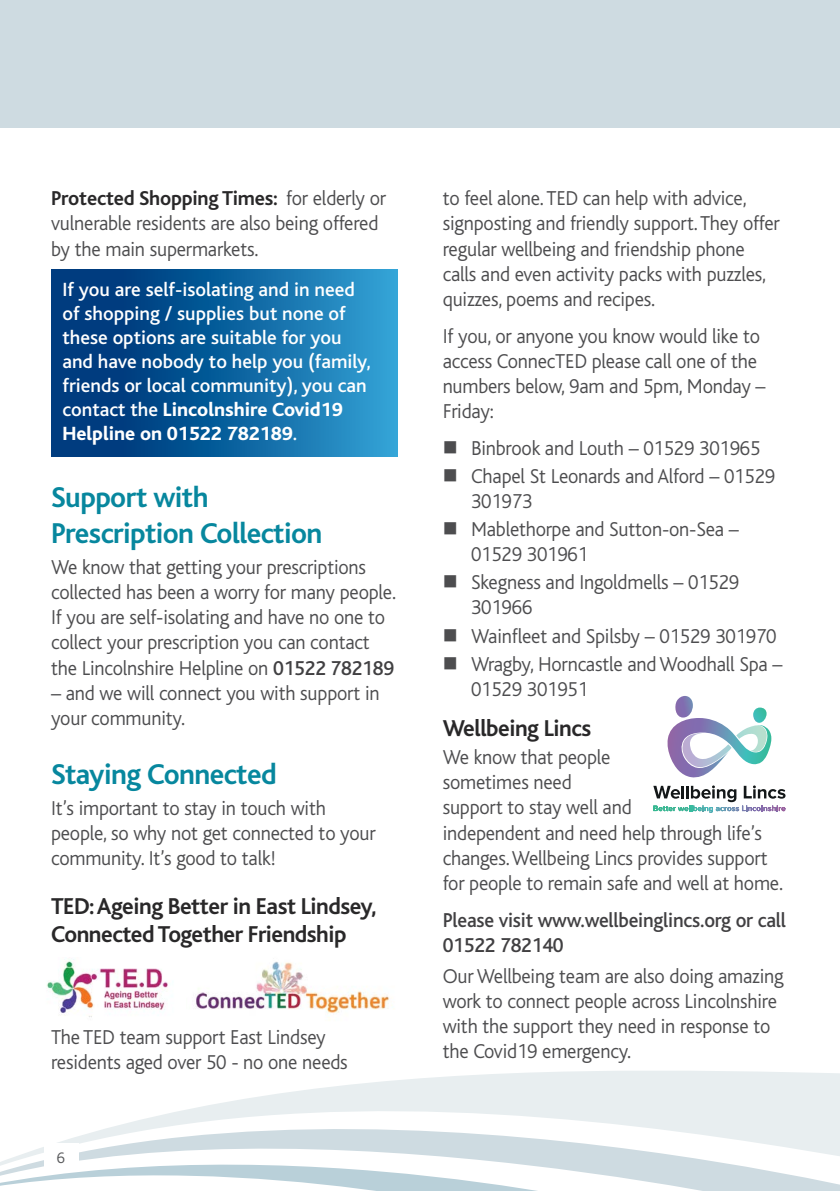
<style>
.page{position:relative;width:840px;height:1191px;background:#fff}
.page>*{position:absolute;margin:0;border:0;box-sizing:border-box;transform-origin:0 0}
.t1{font:700 30px/36px "Bliss";letter-spacing:-.02em;color:#07879e}
.t2{font:700 24px/28.8px "Bliss";letter-spacing:-.02em;color:#292829}
.t3{font:300 21px/25.2px "Bliss";letter-spacing:-.01em;color:#4d4d4f;scale:.96 1}
.t4{font:500 21px/25.2px "Bliss";letter-spacing:-.01em;color:#414042;scale:.96 1}
.t5{font:500 20px/24px "Bliss";color:#fff}
.t6{font:300 16px "Bliss";color:#58595b}
.s1{font-weight:700;color:#292829}
.s2{font-weight:800}
.s3{font-weight:500;color:#414042}
</style>
<div class="page">
<div style="left:0;top:0;width:839px;height:128px;background:#cedbe1"></div>
<svg style="left:0;top:1071px;width:839px;height:120px"></svg>
<div style="left:44px;top:1143px;width:34px;height:29px;background:#fff"></div>
<svg style="left:51px;top:269px;width:346px;height:187px;background:#0f639f"></svg>
<img style="left:195px;top:961px;width:197px;height:52px">
<img style="left:47px;top:959px;width:121px;height:58px">
<svg style="left:667px;top:696px;width:104px;height:82px"></svg>
<svg style="left:653px;top:785px;width:132px;height:27px"></svg>
<p class="t3" style="left:51px;top:186px;width:350px"><span class="s1">Protected Shopping Times:</span> for elderly or vulnerable residents are also being offered by the main supermarkets.</p>
<p class="t5" style="left:62px;top:278px;width:310px">If you are self-isolating and in need of shopping / supplies but none of these options are suitable for you and have nobody to help you (family, friends or local community), you can contact the <span class="s2">Lincolnshire Covid19<br>Helpline on 01522 782189</span>.</p>
<h1 class="t1" style="left:51px;top:479px;width:273px">Support with<br>Prescription Collection</h1>
<p class="t3" style="left:51px;top:554px;width:360px">We know that getting your prescriptions collected has been a worry for many people.<br>If you are self-isolating and have no one to collect your prescription you can contact the Lincolnshire Helpline on <span class="s3">01522 782189</span></p>
<p class="t3" style="left:51px;top:680px;width:344px">– and we will connect you with support in your community.</p>
<h1 class="t1" style="left:51px;top:756px;width:227px">Staying Connected</h1>
<p class="t3" style="left:51px;top:795px;width:339px">It’s important to stay in touch with people, so why not get connected to your community. It’s good to talk!</p>
<p class="t2" style="left:51px;top:892px;width:327px">TED: Ageing Better in East Lindsey,<br>Connected Together Friendship</p>
<p class="t3" style="left:51px;top:1024px;width:310px">The TED team support East Lindsey residents aged over 50 - no one needs</p>
<p class="t6" style="left:57px;top:1149px;width:10px">6</p>
<p class="t3" style="left:442px;top:186px;width:352px">to feel alone. TED can help with advice, signposting and friendly support. They offer regular wellbeing and friendship phone calls and even activity packs with puzzles, quizzes, poems and recipes.</p>
<p class="t3" style="left:442px;top:323px;width:338px">If you, or anyone you know would like to access ConnecTED please call one of the numbers below, 9am and 5pm, Monday –<br>Friday:</p>
<p class="t3" style="left:471px;top:434px;width:318px;line-height:28px">Binbrook and Louth – 01529 301965<br>Chapel St Leonards and Alford – 01529</p>
<p class="t3" style="left:471px;top:487px;width:280px;line-height:28px">301973<br>Mablethorpe and Sutton-on-Sea –</p>
<p class="t3" style="left:471px;top:541px;width:281px;line-height:28px">01529 301961<br>Skegness and Ingoldmells – 01529</p>
<p class="t3" style="left:471px;top:594px;width:326px;line-height:28px">301966<br>Wainfleet and Spilsby – 01529 301970<br>Wragby, Horncastle and Woodhall Spa –</p>
<p class="t3" style="left:471px;top:676px;width:123px">01529 301951</p>
<p class="t2" style="left:442px;top:714px;width:150px">Wellbeing Lincs</p>
<p class="t3" style="left:442px;top:745px;width:356px">We know that people<br>sometimes need<br>support to stay well and<br>independent and need help through life’s changes. Wellbeing Lincs provides support for people to remain safe and well at home.</p>
<p class="t4" style="left:442px;top:907px;width:359px">Please visit www.wellbeinglincs.org or call<br>01522 782140</p>
<p class="t3" style="left:442px;top:963px;width:356px">Our Wellbeing team are also doing amazing work to connect people across Lincolnshire with the support they need in response to the Covid19 emergency.</p>
</div>
